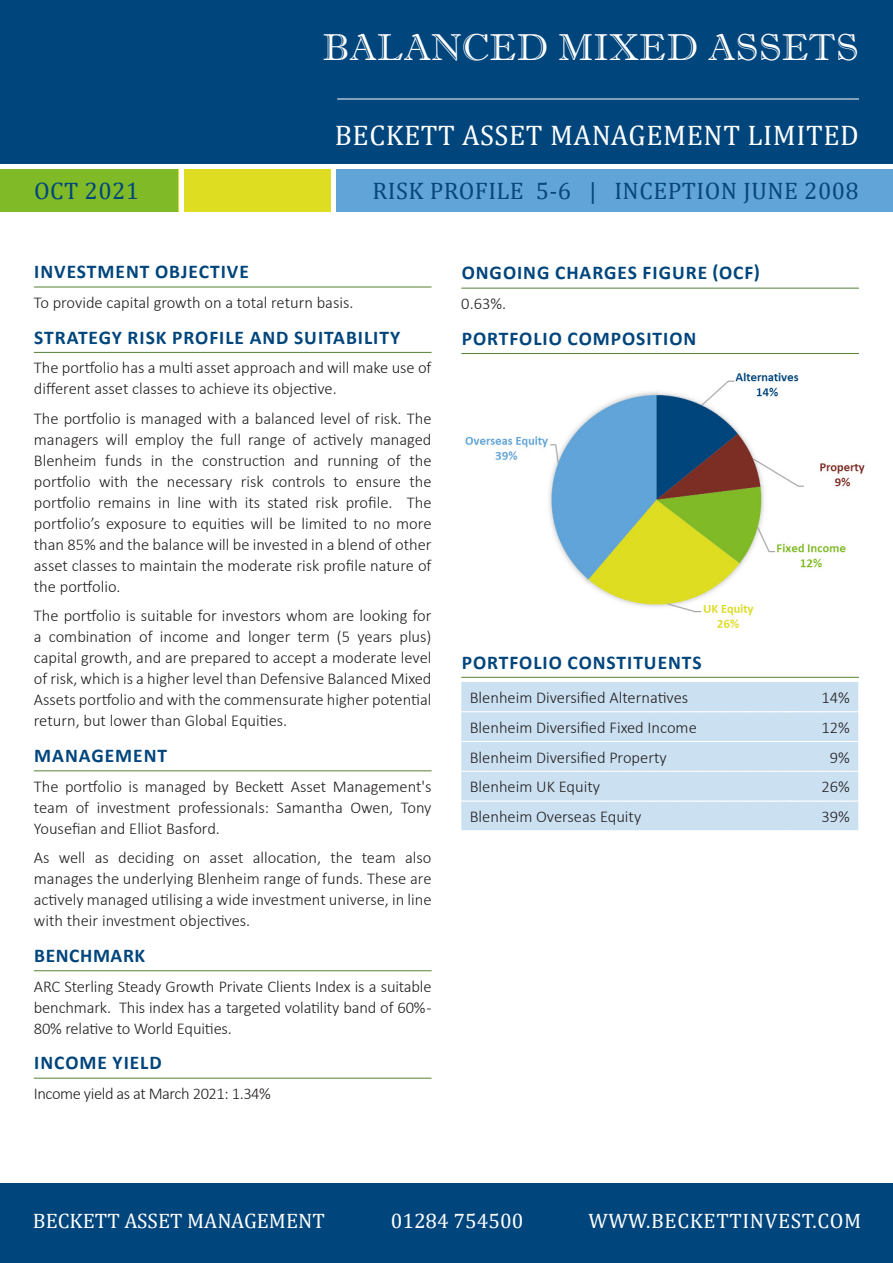
<style>
.page{position:relative;width:893px;height:1263px;background:#fff}
.page>*{position:absolute;margin:0;border:0;box-sizing:border-box;transform-origin:0 0}
.t1{font:37.5px "Imprint MT Shadow";letter-spacing:.01em;color:#fff}
.t2{font:28.5px "Cambria";letter-spacing:.02em;color:#fff}
.t3{font:24px "Cambria";letter-spacing:.02em;color:#08467c}
.t4{font:24px "Cambria";letter-spacing:.02em;color:#00457c}
.t5{font:21px "Cambria";color:#fff}
.t6{font:21px "Cambria";letter-spacing:.03em;color:#fff}
.Front_left_headings{font:700 19.5px "Calibri";letter-spacing:.05em;color:#00457c}
.Front_left_headings-2{font:700 19.5px "Calibri";letter-spacing:.03em;color:#00457c}
.Front_page_main_text{font:300 16.5px/21px "Calibri";color:#231f20;text-align:justify}
.Front_page_main_text-2{font:300 16.5px "Calibri";letter-spacing:-.025em;color:#231f20}
</style>
<div class="page">
<div style="left:0;top:1184px;width:893px;height:79px;background:#00457c"></div>
<div style="left:0;top:0;width:893px;height:167px;background:#00457c"></div>
<div style="left:0;top:167px;width:179px;height:45px;background:#80ba27"></div>
<div style="left:331px;top:167px;width:562px;height:45px;background:#61a4d8"></div>
<hr style="left:337px;top:99px;width:522px;height:1px;background:#fff">
<div style="left:179px;top:167px;width:152px;height:45px;background:#dedd21"></div>
<div style="left:0;top:164px;width:893px;height:5px;background:#fff"></div>
<hr style="left:331px;top:167px;width:4px;height:45px;background:#fff">
<hr style="left:179px;top:167px;width:4px;height:45px;background:#fff">
<hr style="left:34px;top:287px;width:398px;height:1px;background:#548235">
<hr style="left:34px;top:352px;width:398px;height:1px;background:#548235">
<hr style="left:34px;top:770px;width:398px;height:1px;background:#548235">
<hr style="left:34px;top:970px;width:398px;height:1px;background:#548235">
<hr style="left:34px;top:1078px;width:398px;height:1px;background:#548235">
<hr style="left:461px;top:288px;width:398px;height:1px;background:#548235">
<hr style="left:461px;top:353px;width:398px;height:1px;background:#548235">
<hr style="left:461px;top:677px;width:398px;height:1px;background:#548235">
<img style="left:465px;top:372px;width:400px;height:256px">
<div style="left:461px;top:682px;width:397px;height:149px;background:#cbe1f2"></div>
<svg style="left:462px;top:711px;width:396px;height:1px"></svg>
<svg style="left:462px;top:741px;width:396px;height:1px"></svg>
<svg style="left:462px;top:771px;width:396px;height:1px"></svg>
<svg style="left:462px;top:801px;width:396px;height:1px"></svg>
<svg style="left:462px;top:830px;width:396px;height:1px"></svg>
<p class="t1" style="left:323px;top:25px;width:537px">BALANCED MIXED ASSETS</p>
<p class="t2" style="left:335px;top:118px;width:526px">BECKETT ASSET MANAGEMENT LIMITED</p>
<p class="t4" style="left:34px;top:176px;width:107px">OCT 2021</p>
<p class="t3" style="left:372px;top:177px;width:488px">RISK PROFILE 5-6 | INCEPTION JUNE 2008</p>
<p class="Front_left_headings" style="left:34px;top:258px;width:216px">INVESTMENT OBJECTIVE</p>
<p class="Front_page_main_text" style="left:34px;top:292px;width:321px">To provide capital growth on a total return basis.</p>
<p class="Front_left_headings" style="left:34px;top:323px;width:367px">STRATEGY RISK PROFILE AND SUITABILITY</p>
<p class="Front_page_main_text" style="left:34px;top:357px;width:399px">The portfolio has a multi asset approach and will make use of different asset classes to achieve its objective.</p>
<p class="Front_page_main_text" style="left:34px;top:408px;width:399px">The portfolio is managed with a balanced level of risk. The managers will employ the full range of actively managed Blenheim funds in the construction and running of the portfolio with the necessary risk controls to ensure the portfolio remains in line with its stated risk profile. The portfolio’s exposure to equities will be limited to no more than 85% and the balance will be invested in a blend of other asset classes to maintain the moderate risk profile nature of the portfolio.</p>
<p class="Front_page_main_text" style="left:34px;top:605px;width:399px">The portfolio is suitable for investors whom are looking for a combination of income and longer term (5 years plus) capital growth, and are prepared to accept a moderate level of risk, which is a higher level than Defensive Balanced Mixed Assets portfolio and with the commensurate higher potential return, but lower than Global Equities.</p>
<p class="Front_left_headings" style="left:34px;top:742px;width:134px">MANAGEMENT</p>
<p class="Front_page_main_text" style="left:34px;top:775px;width:399px">The portfolio is managed by Beckett Asset Management's team of investment professionals: Samantha Owen, Tony Yousefian and Elliot Basford.</p>
<p class="Front_page_main_text" style="left:34px;top:847px;width:399px">As well as deciding on asset allocation, the team also manages the underlying Blenheim range of funds. These are actively managed utilising a wide investment universe, in line with their investment objectives.</p>
<p class="Front_left_headings-2" style="left:34px;top:942px;width:112px">BENCHMARK</p>
<p class="Front_page_main_text" style="left:34px;top:975px;width:399px">ARC Sterling Steady Growth Private Clients Index is a suitable benchmark. This index has a targeted volatility band of 60% - 80% relative to World Equities.</p>
<p class="Front_left_headings" style="left:34px;top:1049px;width:129px">INCOME YIELD</p>
<p class="Front_page_main_text-2" style="left:34px;top:1083px;width:239px">Income yield as at March 2021: 1.34%</p>
<p class="Front_left_headings" style="left:462px;top:259px;width:300px">ONGOING CHARGES FIGURE (OCF)</p>
<p class="Front_page_main_text" style="left:461px;top:293px;width:46px">0.63%.</p>
<p class="Front_left_headings" style="left:462px;top:325px;width:236px">PORTFOLIO COMPOSITION</p>
<p class="Front_left_headings" style="left:462px;top:648px;width:241px">PORTFOLIO CONSTITUENTS</p>
<p class="Front_page_main_text" style="left:470px;top:687px;width:220px">Blenheim Diversified Alternatives</p>
<p class="Front_page_main_text" style="left:821px;top:687px;width:30px">14%</p>
<p class="Front_page_main_text" style="left:470px;top:717px;width:229px">Blenheim Diversified Fixed Income</p>
<p class="Front_page_main_text" style="left:821px;top:717px;width:30px">12%</p>
<p class="Front_page_main_text" style="left:470px;top:746px;width:198px">Blenheim Diversified Property</p>
<p class="Front_page_main_text" style="left:830px;top:746px;width:22px">9%</p>
<p class="Front_page_main_text" style="left:470px;top:776px;width:132px">Blenheim UK Equity</p>
<p class="Front_page_main_text" style="left:821px;top:776px;width:30px">26%</p>
<p class="Front_page_main_text" style="left:470px;top:806px;width:173px">Blenheim Overseas Equity</p>
<p class="Front_page_main_text" style="left:821px;top:806px;width:30px">39%</p>
<p class="t5" style="left:33px;top:1208px;width:294px">BECKETT ASSET MANAGEMENT</p>
<p class="t5" style="left:391px;top:1208px;width:134px">01284 754500</p>
<p class="t6" style="left:588px;top:1208px;width:274px">WWW.BECKETTINVEST.COM</p>
</div>
